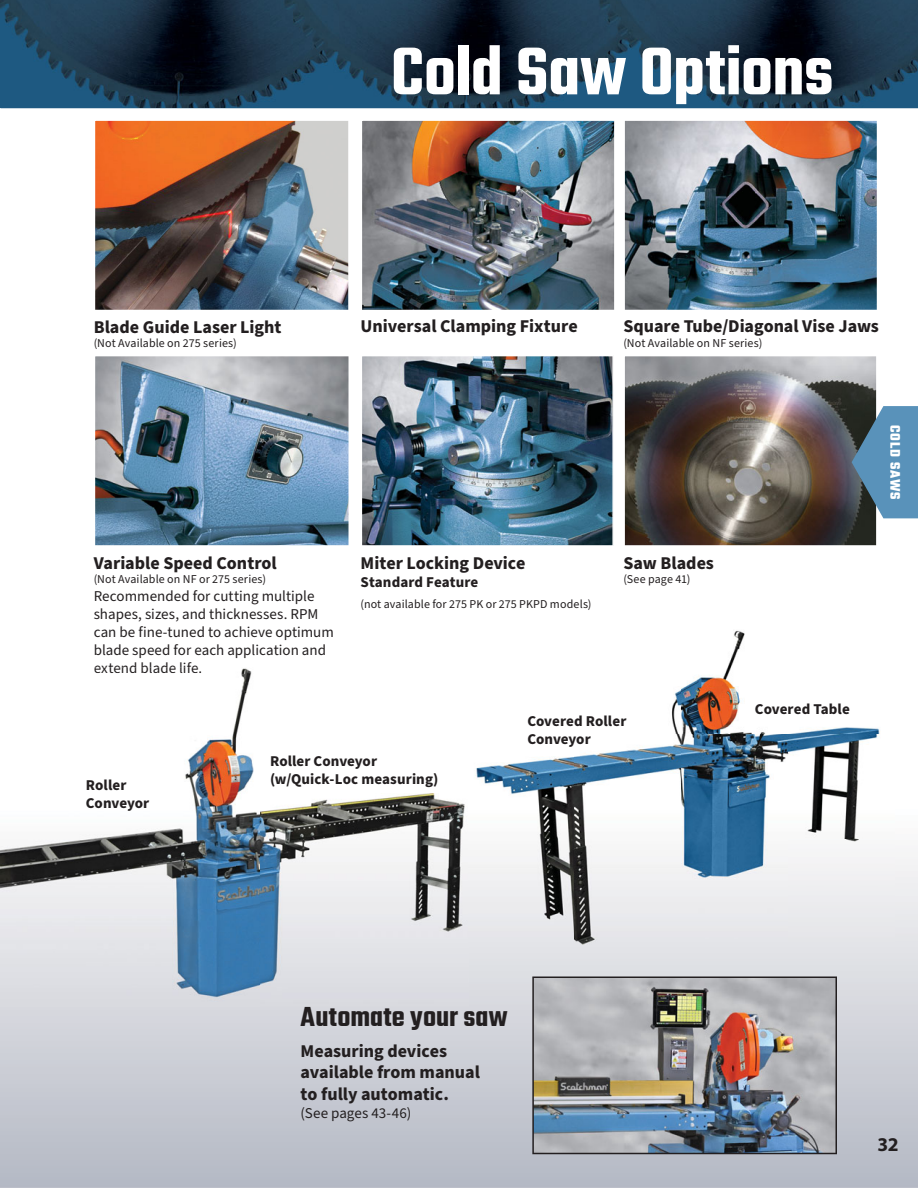
<style>
.page{position:relative;width:918px;height:1188px;background:#fff}
.page>*{position:absolute;margin:0;border:0;box-sizing:border-box;transform-origin:0 0}
.t1{font:600 73.5px "Teko";letter-spacing:-.005em;color:#fff}
.t2{font:600 30px "Teko";letter-spacing:.01em;color:#231f20}
.t3{font:700 19.5px "Myriad Pro";color:#231f20}
.t4{font:700 18px/21.6px "Source Sans Pro";color:#231f20}
.t5{font:15px/18px "Source Sans Pro";color:#231f20}
.t6{font:700 15px/18px "Source Sans Pro";letter-spacing:.005em;color:#231f20}
.t7{font:700 15px "Teko";letter-spacing:.065em;color:#fff}
.t8{font:12px "Source Sans Pro";letter-spacing:.01em;color:#231f20}
</style>
<div class="page">
<svg style="left:0;top:857px;width:918px;height:331px;background:#c8cbd3"></svg>
<img style="left:0;top:0;width:918px;height:108px">
<img style="left:362px;top:120px;width:253px;height:190px">
<img style="left:624px;top:120px;width:253px;height:190px">
<img style="left:95px;top:356px;width:254px;height:190px">
<img style="left:362px;top:356px;width:251px;height:190px">
<img style="left:0;top:668px;width:469px;height:339px">
<img style="left:94px;top:668px;width:107px;height:5px">
<img style="left:95px;top:120px;width:254px;height:190px">
<img style="left:624px;top:356px;width:253px;height:190px">
<img style="left:469px;top:630px;width:426px;height:314px">
<img style="left:532px;top:976px;width:305px;height:178px">
<svg style="left:852px;top:406px;width:66px;height:112px;background:#527e9c"></svg>
<h1 class="t1" style="left:391px;top:27px;width:444px">Cold Saw Options</h1>
<p class="t4" style="left:94px;top:316px;width:189px">Blade Guide Laser Light</p>
<p class="t8" style="left:94px;top:335px;width:145px">(Not Available on 275 series)</p>
<p class="t4" style="left:361px;top:316px;width:219px">Universal Clamping Fixture</p>
<p class="t4" style="left:623px;top:316px;width:257px">Square Tube/Diagonal Vise Jaws</p>
<p class="t8" style="left:623px;top:335px;width:140px">(Not Available on NF series)</p>
<p class="t4" style="left:94px;top:552px;width:185px">Variable Speed Control</p>
<p class="t8" style="left:94px;top:571px;width:174px">(Not Available on NF or 275 series)</p>
<p class="t5" style="left:94px;top:587px;width:242px">Recommended for cutting multiple shapes, sizes, and thicknesses. RPM can be fine-tuned to achieve optimum blade speed for each application and</p>
<p class="t5" style="left:94px;top:659px;width:110px">extend blade life.</p>
<p class="t4" style="left:361px;top:552px;width:166px">Miter Locking Device</p>
<p class="t6" style="left:361px;top:573px;width:119px">Standard Feature</p>
<p class="t8" style="left:361px;top:596px;width:232px">(not available for 275 PK or 275 PKPD models)</p>
<p class="t4" style="left:623px;top:552px;width:92px">Saw Blades</p>
<p class="t8" style="left:623px;top:571px;width:69px">(See page 41)</p>
<p class="t6" style="left:527px;top:712px;width:101px">Covered Roller<br>Conveyor</p>
<p class="t6" style="left:86px;top:776px;width:65px">Roller<br>Conveyor</p>
<p class="t6" style="left:270px;top:752px;width:170px">Roller Conveyor (w/Quick-Loc measuring)</p>
<p class="t7" style="left:905px;top:425px;width:76px;rotate:90deg">COLD SAWS</p>
<p class="t6" style="left:755px;top:701px;width:96px">Covered Table</p>
<h2 class="t2" style="left:301px;top:999px;width:209px">Automate your saw</h2>
<p class="t4" style="left:301px;top:1040px;width:181px">Measuring devices available from manual to fully automatic.</p>
<p class="t5" style="left:301px;top:1104px;width:112px">(See pages 43-46)</p>
<p class="t3" style="left:878px;top:1132px;width:23px">32</p>
</div>
